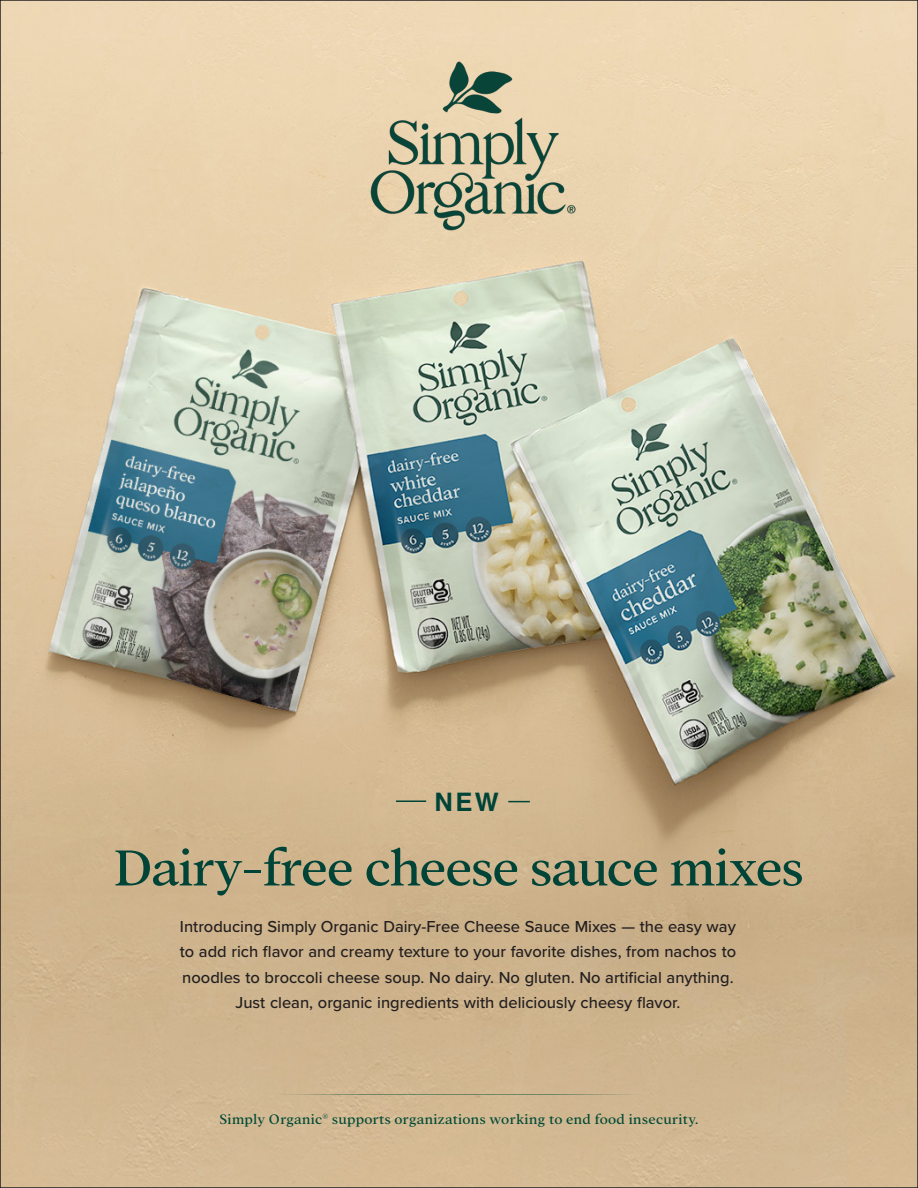
<style>
.page{position:relative;width:918px;height:1188px;background:#fff}
.page>*{position:absolute;margin:0;border:0;box-sizing:border-box;transform-origin:0 0}
.t1{font:55.5px "Addington CF";letter-spacing:-.02em;color:#004438}
.t2{font:700 25.5px "Helvetica";color:#004438}
.t3{font:500 16.5px/25.5px "Proxima Nova";color:#231f20;text-align:center}
.t4{font:15px "Addington CF";letter-spacing:.02em;color:#004a35}
</style>
<div class="page">
<img style="left:3px;top:3px;width:912px;height:1182px">
<img style="left:358px;top:61px;width:220px;height:170px">
<svg style="left:276px;top:1094px;width:366px;height:1px"></svg>
<svg style="left:508px;top:801px;width:22px;height:1px"></svg>
<hr style="left:396px;top:800px;width:30px;height:2px;background:#004438">
<p class="t2" style="left:434px;top:781px;width:66px">NEW</p>
<p class="t1" style="left:114px;top:828px;width:691px">Dairy-free cheese sauce mixes</p>
<p class="t3" style="left:180px;top:913px;width:558px">Introducing Simply Organic Dairy-Free Cheese Sauce Mixes — the easy way to add rich flavor and creamy texture to your favorite dishes, from nachos to noodles to broccoli cheese soup. No dairy. No gluten. No artificial anything.<br>Just clean, organic ingredients with deliciously cheesy flavor.</p>
<p class="t4" style="left:220px;top:1108px;width:480px">Simply Organic<sup>®</sup> supports organizations working to end food insecurity.</p>
</div>
